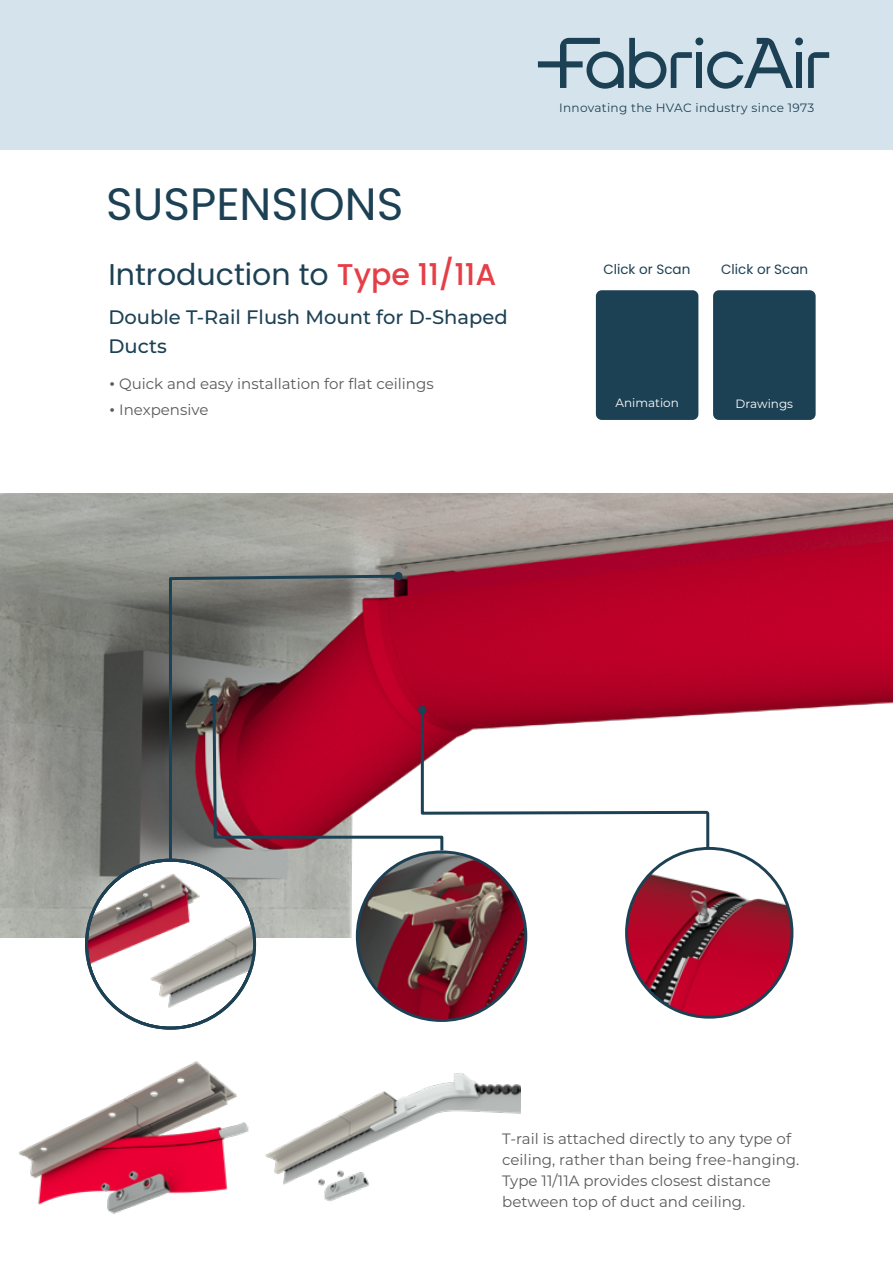
<style>
.page{position:relative;width:893px;height:1263px;background:#fff}
.page>*{position:absolute;margin:0;border:0;box-sizing:border-box;transform-origin:0 0}
.t1{font:45.3px "Poppins";color:#1d4154}
.t2{font:30px "Poppins";color:#1d4154}
.t3{font:500 19.5px/28.5px "Montserrat";color:#1d4154}
.t4{font:15px/21px "Montserrat";color:#58595b}
.t5{font:13.5px "Poppins";color:#1d4154}
.t6{font:12.15px "Montserrat";letter-spacing:.025em;color:#1d4154}
.t7{font:12px "Montserrat";color:#fff}
.s1{font-weight:500;color:#e63e47}
.s2{font-family:"Poppins"}
</style>
<div class="page">
<img style="left:0;top:493px;width:893px;height:445px">
<img style="left:19px;top:1028px;width:230px;height:186px">
<div style="left:596px;top:290px;width:102px;height:130px;background:#1d4154;border-radius:6px"></div>
<div style="left:713px;top:290px;width:103px;height:130px;background:#1d4154;border-radius:6px"></div>
<svg style="left:167px;top:573px;width:234px;height:123px;background:#81545b"></svg>
<div style="left:394px;top:572px;width:9px;height:8px;background:#1d4154;border-radius:50%"></div>
<svg style="left:87px;top:696px;width:708px;height:329px"></svg>
<div style="left:0;top:0;width:893px;height:150px;background:#d5e4ec"></div>
<svg style="left:538px;top:38px;width:291px;height:51px"></svg>
<img style="left:265px;top:1073px;width:256px;height:129px">
<img style="left:141px;top:860px;width:114px;height:168px">
<h1 class="t1" style="left:106px;top:178px;width:299px">SUSPENSIONS</h1>
<h2 class="t2" style="left:108px;top:257px;width:389px">Introduction to <span class="s1">Type 11/11A</span></h2>
<h3 class="t3" style="left:108px;top:302px;width:401px">Double T-Rail Flush Mount for D-Shaped<br>Ducts</h3>
<p class="t4" style="left:109px;top:373px;width:326px"><span class="s2">•</span> Quick and easy installation for flat ceilings</p>
<p class="t4" style="left:109px;top:398px;width:101px"><span class="s2">•</span> Inexpensive</p>
<p class="t6" style="left:559px;top:99px;width:257px">Innovating the HVAC industry since 1973</p>
<p class="t5" style="left:603px;top:261px;width:88px">Click or Scan</p>
<p class="t5" style="left:721px;top:261px;width:88px">Click or Scan</p>
<p class="t7" style="left:615px;top:395px;width:65px">Animation</p>
<p class="t7" style="left:735px;top:395px;width:59px">Drawings</p>
<p class="t4" style="left:502px;top:1127px;width:299px">T-rail is attached directly to any type of ceiling, rather than being free-hanging.<br>Type 11/11A provides closest distance between top of duct and ceiling.</p>
</div>
